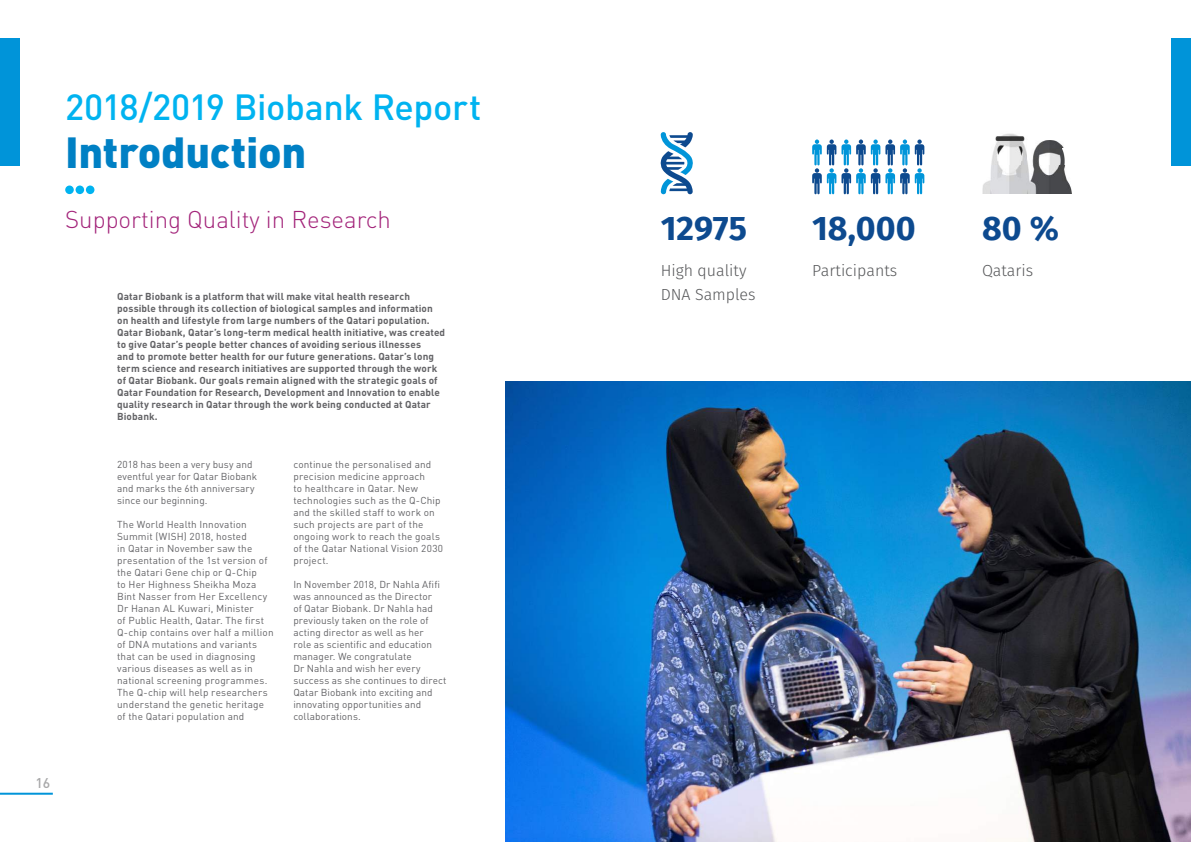
<style>
.page{position:relative;width:1191px;height:842px;background:#fff}
.page>*{position:absolute;margin:0;border:0;box-sizing:border-box;transform-origin:0 0}
.t1{font:900 43px "DIN Pro";letter-spacing:-.01em;color:#0080c4}
.t2{font:500 36px "DIN Pro";letter-spacing:-.015em;color:#00b3f0}
.t3{font:700 34px "Fira Sans";color:#0d4a8f}
.t4{font:300 24px "DIN Pro";color:#a3247a}
.t5{font:300 16px/24px "Fira Sans";color:#57585a}
.t6{font:500 14px "DIN Pro";color:#a8a8a9}
.t7{font:10px/12px "DIN Pro";letter-spacing:.015em;color:#636366}
.t8{font:700 10px/12px "DIN Pro";letter-spacing:.01em;color:#636366}
</style>
<div class="page">
<hr style="left:0;top:793px;width:53px;height:2px;background:#0094d9">
<div style="left:0;top:39px;width:19px;height:127px;background:#0094d9"></div>
<div style="left:1171px;top:39px;width:20px;height:127px;background:#0094d9"></div>
<div style="left:65px;top:186px;width:9px;height:8px;background:#00b3f0;border-radius:50%"></div>
<div style="left:76px;top:186px;width:8px;height:8px;background:#00b3f0;border-radius:50%"></div>
<div style="left:86px;top:186px;width:8px;height:8px;background:#00b3f0;border-radius:50%"></div>
<svg style="left:660px;top:132px;width:33px;height:62px"></svg>
<img style="left:982px;top:165px;width:89px;height:29px">
<img style="left:991px;top:133px;width:36px;height:32px">
<img style="left:1027px;top:140px;width:36px;height:25px">
<img style="left:1062px;top:148px;width:3px;height:17px">
<img style="left:506px;top:381px;width:685px;height:461px">
<svg style="left:812px;top:139px;width:9px;height:55px"></svg>
<svg style="left:827px;top:139px;width:97px;height:55px"></svg>
<h2 class="t2" style="left:65px;top:83px;width:417px">2018/2019 Biobank Report</h2>
<h1 class="t1" style="left:65px;top:123px;width:242px">Introduction</h1>
<h3 class="t4" style="left:65px;top:203px;width:327px">Supporting Quality in Research</h3>
<h3 class="t3" style="left:660px;top:200px;width:88px">12975</h3>
<h3 class="t5" style="left:660px;top:258px;width:96px">High quality<br>DNA Samples</h3>
<p class="t8" style="left:117px;top:290px;width:329px">Qatar Biobank is a platform that will make vital health research possible through its collection of biological samples and information on health and lifestyle from large numbers of the Qatari population.<br>Qatar Biobank, Qatar’s long-term medical health initiative, was created to give Qatar’s people better chances of avoiding serious illnesses<br>and to promote better health for our future generations. Qatar’s long term science and research initiatives are supported through the work of Qatar Biobank. Our goals remain aligned with the strategic goals of Qatar Foundation for Research, Development and Innovation to enable quality research in Qatar through the work being conducted at Qatar Biobank.</p>
<p class="t7" style="left:117px;top:458px;width:142px">2018 has been a very busy and eventful year for Qatar Biobank and marks the 6th anniversary since our beginning.</p>
<p class="t7" style="left:117px;top:518px;width:158px">The World Health Innovation<br>Summit (WISH) 2018, hosted<br>in Qatar in November saw the presentation of the 1st version of the Qatari Gene chip or Q-Chip<br>to Her Highness Sheikha Moza<br>Bint Nasser from Her Excellency<br>Dr Hanan AL Kuwari, Minister<br>of Public Health, Qatar. The first<br>Q-chip contains over half a million of DNA mutations and variants that can be used in diagnosing various diseases as well as in national screening programmes.<br>The Q-chip will help researchers understand the genetic heritage of the Qatari population and</p>
<p class="t7" style="left:293px;top:458px;width:151px">continue the personalised and precision medicine approach<br>to healthcare in Qatar. New technologies such as the Q-Chip and the skilled staff to work on such projects are part of the ongoing work to reach the goals of the Qatar National Vision 2030 project.</p>
<p class="t7" style="left:293px;top:578px;width:155px">In November 2018, Dr Nahla Afifi was announced as the Director<br>of Qatar Biobank. Dr Nahla had previously taken on the role of acting director as well as her<br>role as scientific and education manager. We congratulate<br>Dr Nahla and wish her every success as she continues to direct<br>Qatar Biobank into exciting and innovating opportunities and collaborations.</p>
<h3 class="t6" style="left:35px;top:773px;width:16px">16</h3>
<h3 class="t3" style="left:812px;top:200px;width:105px">18,000</h3>
<h3 class="t5" style="left:812px;top:258px;width:87px">Participants</h3>
<h3 class="t3" style="left:982px;top:200px;width:78px">80 %</h3>
<h3 class="t5" style="left:982px;top:258px;width:53px">Qataris</h3>
</div>
